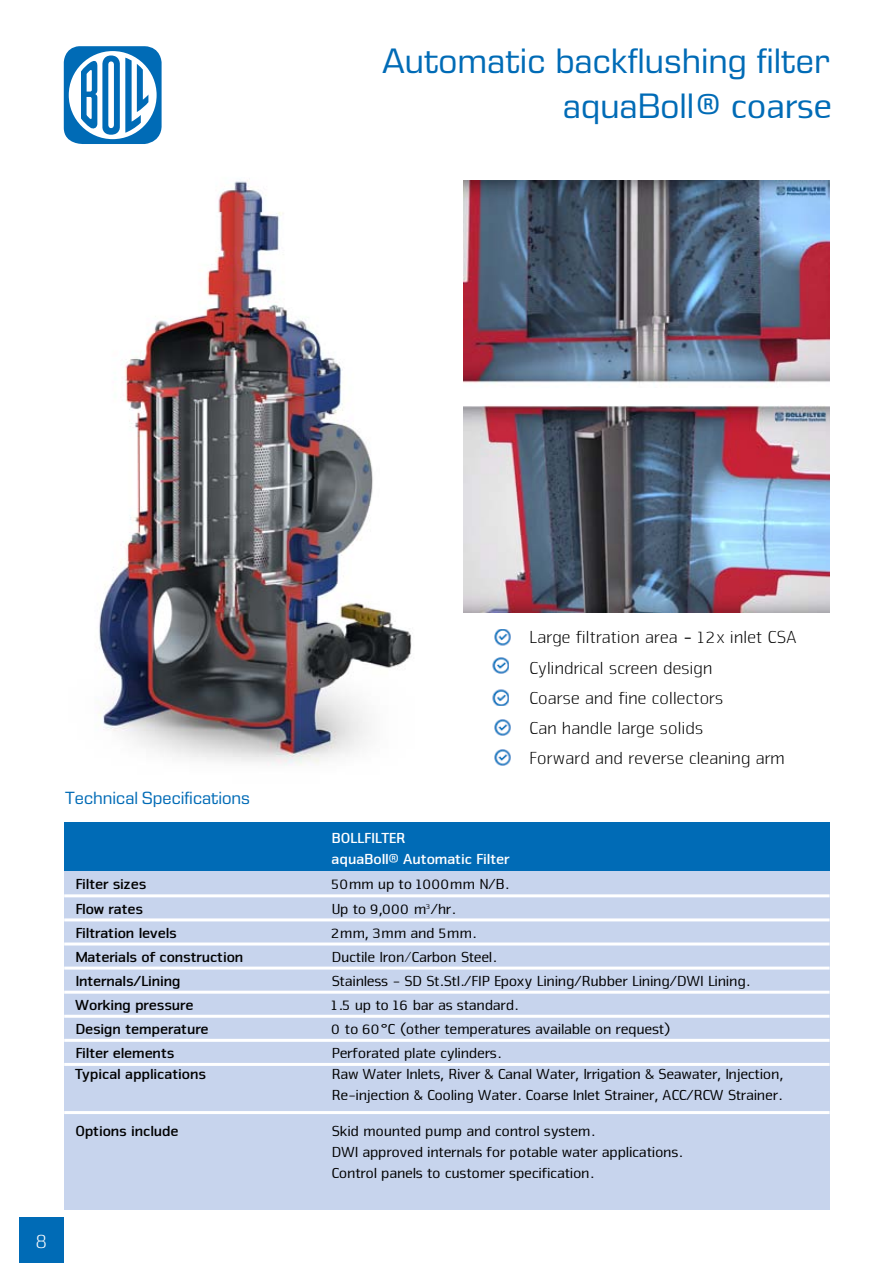
<style>
.page{position:relative;width:893px;height:1263px;background:#fff}
.page>*{position:absolute;margin:0;border:0;box-sizing:border-box;transform-origin:0 0}
.t1{font:36px/45px "Eurostile Next Pro";color:#006bb6;text-align:right}
.t2{font:300 21px "Nuri";color:#fff}
.t3{font:300 18px/30.3px "Nuri";color:#000}
.t4{font:18px "Eurostile Next Pro";color:#006bb6}
.t5{font:15px/21px "Nuri";color:#000}
.t6{font:700 15px "Nuri";color:#000}
.t7{font:700 15px/21px "Nuri";color:#fff}
.s1{font-family:"Nuri"}
.s2{font-weight:400}
.s3{font-weight:300}
</style>
<div class="page">
<div style="left:19px;top:1217px;width:45px;height:46px;background:#006bb6"></div>
<svg style="left:64px;top:46px;width:98px;height:98px"></svg>
<img style="left:99px;top:180px;width:313px;height:586px">
<div style="left:64px;top:822px;width:766px;height:49px;background:#006bb6"></div>
<div style="left:64px;top:871px;width:766px;height:338px;background:#c7d4ed"></div>
<hr style="left:64px;top:894px;width:766px;height:3px;background:#fff">
<hr style="left:64px;top:918px;width:766px;height:3px;background:#fff">
<hr style="left:64px;top:942px;width:766px;height:3px;background:#fff">
<hr style="left:64px;top:966px;width:766px;height:3px;background:#fff">
<hr style="left:64px;top:991px;width:766px;height:3px;background:#fff">
<hr style="left:64px;top:1015px;width:766px;height:3px;background:#fff">
<hr style="left:64px;top:1039px;width:766px;height:3px;background:#fff">
<hr style="left:64px;top:1063px;width:766px;height:3px;background:#fff">
<hr style="left:64px;top:1111px;width:766px;height:3px;background:#fff">
<img style="left:494px;top:629px;width:16px;height:16px">
<img style="left:494px;top:720px;width:16px;height:16px">
<img style="left:494px;top:750px;width:16px;height:16px">
<img style="left:463px;top:181px;width:367px;height:431px">
<img style="left:493px;top:690px;width:16px;height:16px">
<img style="left:493px;top:657px;width:16px;height:16px">
<h1 class="t1" style="left:382px;top:39px;width:449px">Automatic backflushing filter aquaBoll<span class="s1">® coarse</span></h1>
<p class="t4" style="left:65px;top:788px;width:186px">Technical Specifications</p>
<p class="t3" style="left:528px;top:621px;width:269px">Large filtration area - 12x inlet CSA<br>Cylindrical screen design<br>Coarse and fine collectors<br>Can handle large solids<br>Forward and reverse cleaning arm</p>
<p class="t7" style="left:331px;top:827px;width:179px">BOLLFILTER<br>aquaBoll<span class="s2">®</span> Automatic Filter</p>
<p class="t6" style="left:75px;top:875px;width:73px">Filter sizes</p>
<p class="t5" style="left:331px;top:873px;width:178px">50mm up to 1000mm N/B.</p>
<p class="t6" style="left:75px;top:899px;width:69px">Flow rates</p>
<p class="t5" style="left:331px;top:897px;width:125px">Up to 9,000 m<sup>3</sup>/hr.</p>
<p class="t6" style="left:75px;top:923px;width:103px">Filtration levels</p>
<p class="t5" style="left:331px;top:921px;width:146px">2mm, 3mm and 5mm.</p>
<p class="t6" style="left:75px;top:947px;width:169px">Materials of construction</p>
<p class="t5" style="left:331px;top:945px;width:166px">Ductile Iron<span class="s3">/</span>Carbon Steel.</p>
<p class="t6" style="left:75px;top:971px;width:107px">Internals/Lining</p>
<p class="t5" style="left:331px;top:970px;width:420px">Stainless - SD St.Stl./FIP Epoxy Lining/Rubber Lining/DWI Lining.</p>
<p class="t6" style="left:75px;top:995px;width:120px">Working pressure</p>
<p class="t5" style="left:331px;top:994px;width:188px">1.5 up to 16 bar as standard.</p>
<p class="t6" style="left:75px;top:1020px;width:135px">Design temperature</p>
<p class="t5" style="left:331px;top:1018px;width:340px">0 to 60°C (other temperatures available on request)</p>
<p class="t6" style="left:75px;top:1044px;width:100px">Filter elements</p>
<p class="t5" style="left:331px;top:1042px;width:171px">Perforated plate cylinders.</p>
<p class="t6" style="left:75px;top:1065px;width:132px">Typical applications</p>
<p class="t5" style="left:331px;top:1063px;width:453px">Raw Water Inlets, River &amp; Canal Water, Irrigation &amp; Seawater, Injection,<br>Re-injection &amp; Cooling Water. Coarse Inlet Strainer, ACC/RCW Strainer.</p>
<p class="t6" style="left:75px;top:1122px;width:105px">Options include</p>
<p class="t5" style="left:331px;top:1120px;width:352px">Skid mounted pump and control system.<br>DWI approved internals for potable water applications.<br>Control panels to customer specification.</p>
<h2 class="t2" style="left:35px;top:1228px;width:14px">8</h2>
</div>
